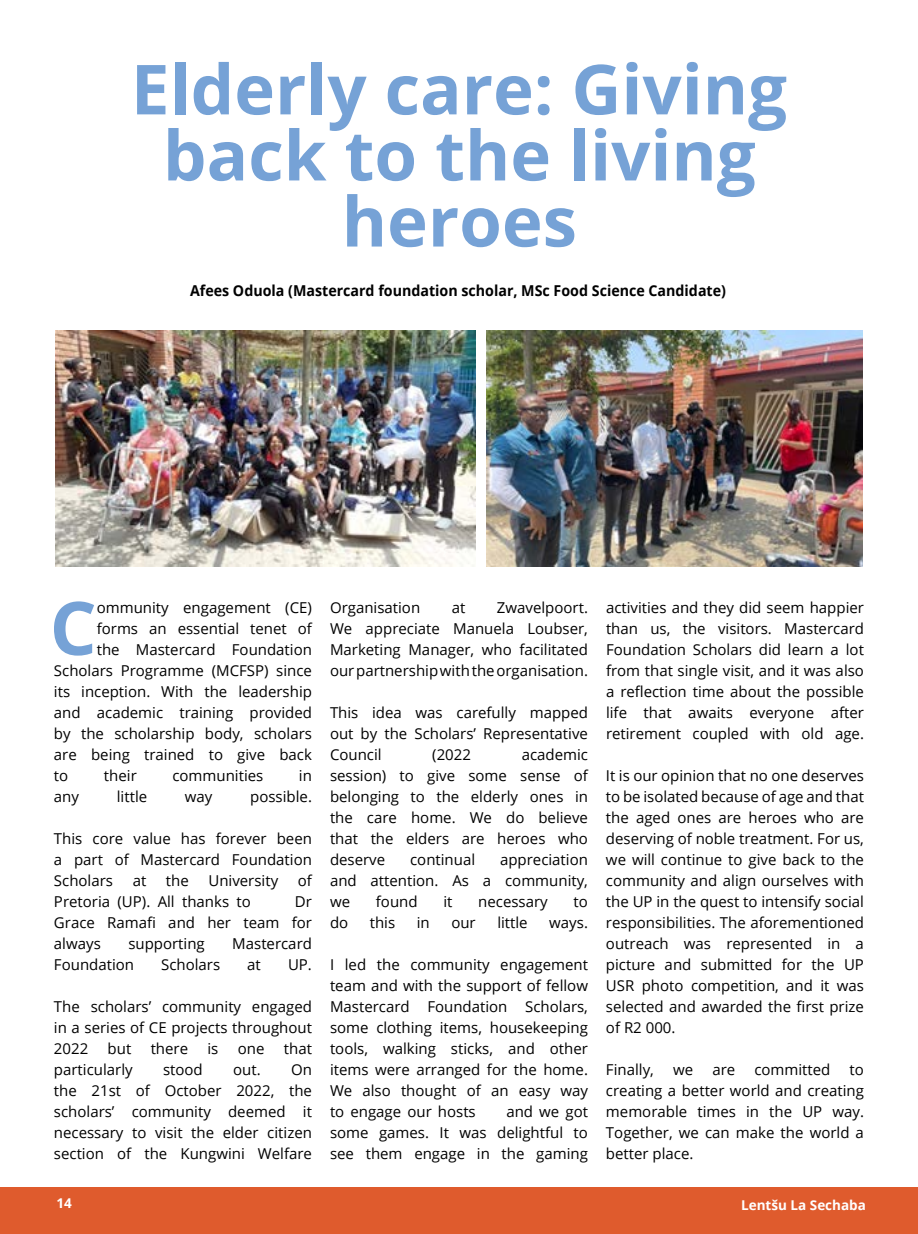
<style>
.page{position:relative;width:918px;height:1234px;background:#fff}
.page>*{position:absolute;margin:0;border:0;box-sizing:border-box;transform-origin:0 0}
.t1{font:700 73.8px "Open Sans";color:#76a2d6}
.t2{font:700 69px/66px "Open Sans";color:#76a2d6;text-align:center}
.t3{font:15px/21px "Open Sans";color:#000;text-align:justify}
.t4{font:700 15px "Open Sans";color:#000;scale:.95 1}
.t5{font:700 13.5px "Open Sans";color:#fff}
</style>
<div class="page">
<div style="left:0;top:1187px;width:918px;height:46px;background:#df5b2d"></div>
<img style="left:56px;top:330px;width:420px;height:236px">
<img style="left:487px;top:330px;width:375px;height:236px">
<h2 class="t2" style="left:131px;top:55px;width:658px">Elderly care: Giving back to the living heroes</h2>
<p class="t4" style="left:190px;top:279px;width:566px">Afees Oduola (Mastercard foundation scholar, MSc Food Science Candidate)</p>
<h1 class="t1" style="left:50px;top:576px;width:49px">C</h1>
<p class="t3" style="left:97px;top:596px;width:217px">ommunity engagement (CE)</p>
<p class="t3" style="left:97px;top:617px;width:217px">forms an essential tenet of</p>
<p class="t3" style="left:97px;top:638px;width:217px">the Mastercard Foundation</p>
<p class="t3" style="left:54px;top:659px;width:260px">Scholars Programme (MCFSP) since</p>
<p class="t3" style="left:54px;top:680px;width:260px">its inception. With the leadership</p>
<p class="t3" style="left:54px;top:701px;width:260px">and academic training provided</p>
<p class="t3" style="left:54px;top:722px;width:260px">by the scholarship body, scholars</p>
<p class="t3" style="left:54px;top:743px;width:260px">are being trained to give back</p>
<p class="t3" style="left:54px;top:764px;width:16px">to</p>
<p class="t3" style="left:104px;top:764px;width:34px">their</p>
<p class="t3" style="left:172px;top:764px;width:92px">communities</p>
<p class="t3" style="left:299px;top:764px;width:15px">in</p>
<p class="t3" style="left:54px;top:785px;width:27px">any</p>
<p class="t3" style="left:117px;top:785px;width:32px">little</p>
<p class="t3" style="left:185px;top:785px;width:29px">way</p>
<p class="t3" style="left:250px;top:785px;width:63px">possible.</p>
<p class="t3" style="left:54px;top:827px;width:260px">This core value has forever been a part of Mastercard Foundation Scholars</p>
<p class="t3" style="left:133px;top:869px;width:15px">at</p>
<p class="t3" style="left:166px;top:869px;width:24px">the</p>
<p class="t3" style="left:208px;top:869px;width:71px">University</p>
<p class="t3" style="left:298px;top:869px;width:16px">of</p>
<p class="t3" style="left:54px;top:890px;width:198px">Pretoria (UP). All thanks to</p>
<p class="t3" style="left:54px;top:890px;width:259px;text-indent:241px">Dr Grace Ramafi and her team for always</p>
<p class="t3" style="left:128px;top:932px;width:78px">supporting</p>
<p class="t3" style="left:232px;top:932px;width:81px">Mastercard</p>
<p class="t3" style="left:54px;top:953px;width:82px">Foundation</p>
<p class="t3" style="left:161px;top:953px;width:61px">Scholars</p>
<p class="t3" style="left:247px;top:953px;width:15px">at</p>
<p class="t3" style="left:288px;top:953px;width:25px">UP.</p>
<p class="t3" style="left:54px;top:995px;width:260px">The scholars’ community engaged in a series of CE projects throughout 2022</p>
<p class="t3" style="left:108px;top:1037px;width:25px">but</p>
<p class="t3" style="left:151px;top:1037px;width:39px">there</p>
<p class="t3" style="left:208px;top:1037px;width:12px">is</p>
<p class="t3" style="left:238px;top:1037px;width:28px">one</p>
<p class="t3" style="left:284px;top:1037px;width:30px">that</p>
<p class="t3" style="left:54px;top:1058px;width:80px">particularly</p>
<p class="t3" style="left:163px;top:1058px;width:41px">stood</p>
<p class="t3" style="left:233px;top:1058px;width:29px">out.</p>
<p class="t3" style="left:54px;top:1058px;width:260px;text-indent:237px">On the 21st of October 2022, the scholars’ community deemed it necessary to visit the elder citizen section of the Kungwini Welfare</p>
<p class="t3" style="left:330px;top:596px;width:260px;text-indent:167px">Zwavelpoort.<br>We appreciate Manuela Loubser, Marketing Manager, who facilitated our partnership with the organisation.</p>
<p class="t3" style="left:330px;top:701px;width:260px">This idea was carefully mapped out by the Scholars’ Representative Council</p>
<p class="t3" style="left:330px;top:596px;width:92px">Organisation</p>
<p class="t3" style="left:452px;top:596px;width:15px">at</p>
<p class="t3" style="left:330px;top:743px;width:260px;text-indent:192px">academic session) to give some sense of belonging to the elderly ones in the care home. We do believe that the elders are heroes who deserve</p>
<p class="t3" style="left:432px;top:743px;width:40px">(2022</p>
<p class="t3" style="left:410px;top:848px;width:67px">continual</p>
<p class="t3" style="left:330px;top:848px;width:260px;text-indent:170px">appreciation and attention. As a community, we</p>
<p class="t3" style="left:376px;top:890px;width:43px">found</p>
<p class="t3" style="left:443px;top:890px;width:11px">it</p>
<p class="t3" style="left:478px;top:890px;width:71px">necessary</p>
<p class="t3" style="left:574px;top:890px;width:16px">to</p>
<p class="t3" style="left:330px;top:911px;width:20px">do</p>
<p class="t3" style="left:370px;top:911px;width:27px">this</p>
<p class="t3" style="left:417px;top:911px;width:15px">in</p>
<p class="t3" style="left:451px;top:911px;width:26px">our</p>
<p class="t3" style="left:497px;top:911px;width:32px">little</p>
<p class="t3" style="left:549px;top:911px;width:40px">ways.</p>
<p class="t3" style="left:330px;top:953px;width:260px">I led the community engagement team and with the support of fellow Mastercard Foundation Scholars, some clothing items, housekeeping tools, walking sticks, and other items were arranged for the home.<br>We also thought of an easy way to engage our hosts</p>
<p class="t3" style="left:330px;top:1100px;width:260px;text-indent:176px">and we got some games. It was delightful to see them engage in the gaming</p>
<p class="t3" style="left:606px;top:596px;width:260px">activities and they did seem happier than us, the visitors. Mastercard Foundation Scholars did learn a lot from that single visit, and it was also a reflection time about the possible life that awaits everyone after retirement coupled with old age.</p>
<p class="t3" style="left:606px;top:764px;width:260px">It is our opinion that no one deserves to be isolated because of age and that the aged ones are heroes who are deserving of noble treatment. For us, we will continue to give back to the community and align ourselves with the UP in the quest to intensify social responsibilities. The aforementioned outreach was represented in a picture and submitted for the UP USR photo competition, and it was selected and awarded the first prize of R2 000.</p>
<p class="t3" style="left:606px;top:1058px;width:49px">Finally,</p>
<p class="t3" style="left:673px;top:1058px;width:22px">we</p>
<p class="t3" style="left:712px;top:1058px;width:24px">are</p>
<p class="t3" style="left:754px;top:1058px;width:78px">committed</p>
<p class="t3" style="left:606px;top:1058px;width:260px;text-indent:244px">to creating a better world and creating memorable times in the UP way.<br>Together, we can make the world a better place.</p>
<p class="t5" style="left:57px;top:1193px;width:17px">14</p>
<p class="t5" style="left:741px;top:1195px;width:126px">Lentšu La Sechaba</p>
</div>
